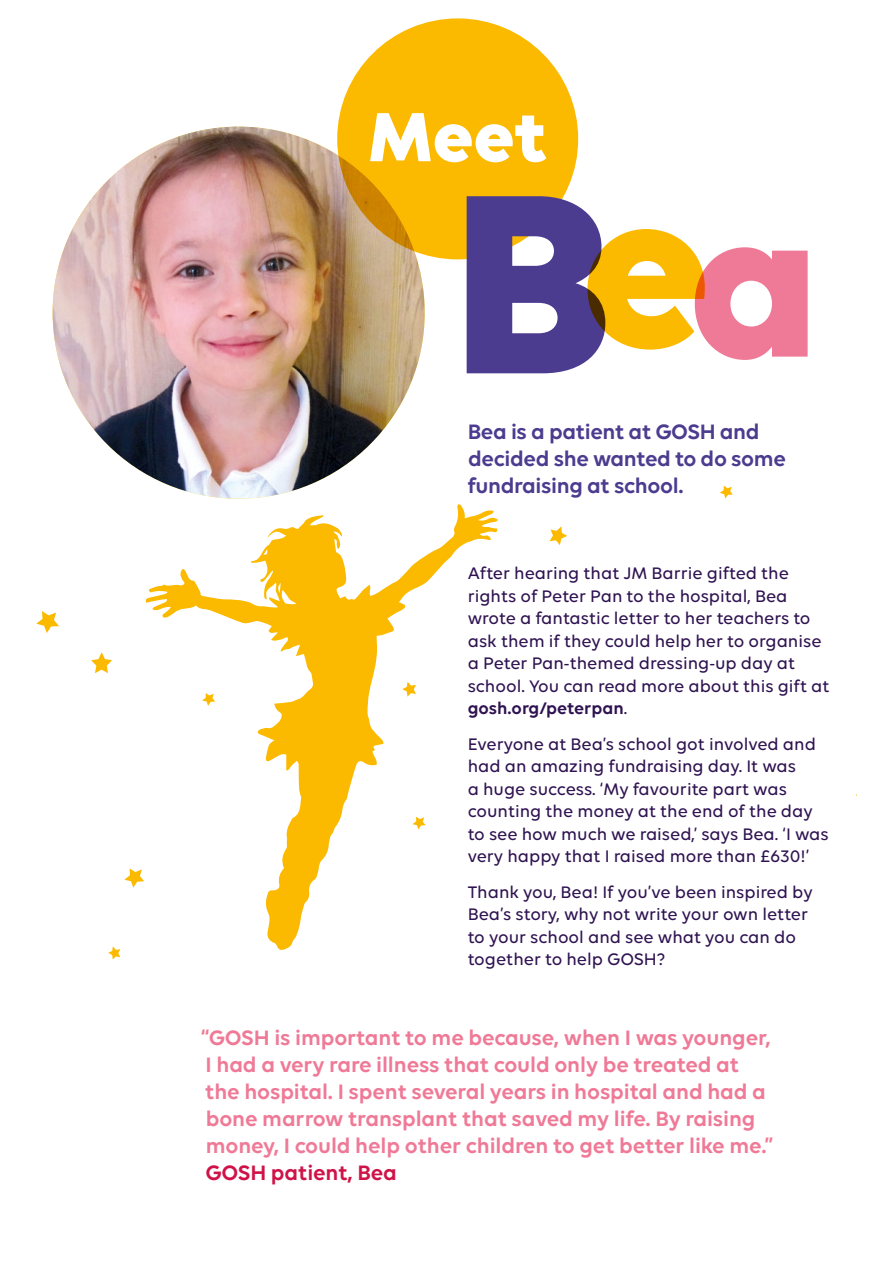
<style>
.page{position:relative;width:893px;height:1263px;background:#fff}
.page>*{position:absolute;margin:0;border:0;box-sizing:border-box;transform-origin:0 0}
.t1{font:700 75px "GOSH Brave";color:#fff}
.t2{font:600 22.5px/27px "GOSH Brave";letter-spacing:-.005em;color:#ef7a97}
.t3{font:600 22.5px/27px "GOSH Brave";letter-spacing:-.015em;color:#4c3c90}
.t4{font:600 22.5px "GOSH Brave";letter-spacing:-.005em;color:#cf1348}
.t5{font:500 18px/22.5px "GOSH Brave";color:#2f1351}
.s1{font-weight:600}
</style>
<div class="page">
<img style="left:53px;top:127px;width:372px;height:372px;border-radius:186px">
<div style="left:337px;top:18px;width:241px;height:241px;background:#fbba00;border-radius:50%"></div>
<svg style="left:145px;top:504px;width:353px;height:446px"></svg>
<svg style="left:108px;top:946px;width:12px;height:13px"></svg>
<svg style="left:402px;top:682px;width:14px;height:15px"></svg>
<svg style="left:550px;top:526px;width:17px;height:19px"></svg>
<svg style="left:36px;top:611px;width:23px;height:22px"></svg>
<svg style="left:124px;top:868px;width:20px;height:20px"></svg>
<svg style="left:202px;top:693px;width:13px;height:13px"></svg>
<svg style="left:412px;top:817px;width:14px;height:12px"></svg>
<svg style="left:91px;top:652px;width:21px;height:21px"></svg>
<svg style="left:467px;top:196px;width:341px;height:177px"></svg>
<svg style="left:720px;top:486px;width:13px;height:12px"></svg>
<h1 class="t1" style="left:368px;top:91px;width:180px">Meet</h1>
<p class="t3" style="left:468px;top:418px;width:320px">Bea is a patient at GOSH and decided she wanted to do some fundraising at school.</p>
<p class="t5" style="left:468px;top:562px;width:363px">After hearing that JM Barrie gifted the rights of Peter Pan to the hospital, Bea wrote a fantastic letter to her teachers to ask them if they could help her to organise a Peter Pan-themed dressing-up day at school. You can read more about this gift at <span class="s1">gosh.org/peterpan</span>.</p>
<p class="t5" style="left:468px;top:732px;width:362px">Everyone at Bea’s school got involved and had an amazing fundraising day. It was<br>a huge success. ‘My favourite part was counting the money at the end of the day to see how much we raised,’ says Bea. ‘I was very happy that I raised more than £630!’</p>
<p class="t5" style="left:468px;top:880px;width:347px">Thank you, Bea! If you’ve been inspired by Bea’s story, why not write your own letter to your school and see what you can do together to help GOSH?</p>
<p class="t2" style="left:201px;top:1023px;width:574px">“GOSH is important to me because, when I was younger, I had a very rare illness that could only be treated at the hospital. I spent several years in hospital and had a bone marrow transplant that saved my life. By raising money, I could help other children to get better like me.”</p>
<p class="t4" style="left:205px;top:1159px;width:193px">GOSH patient, Bea</p>
</div>
